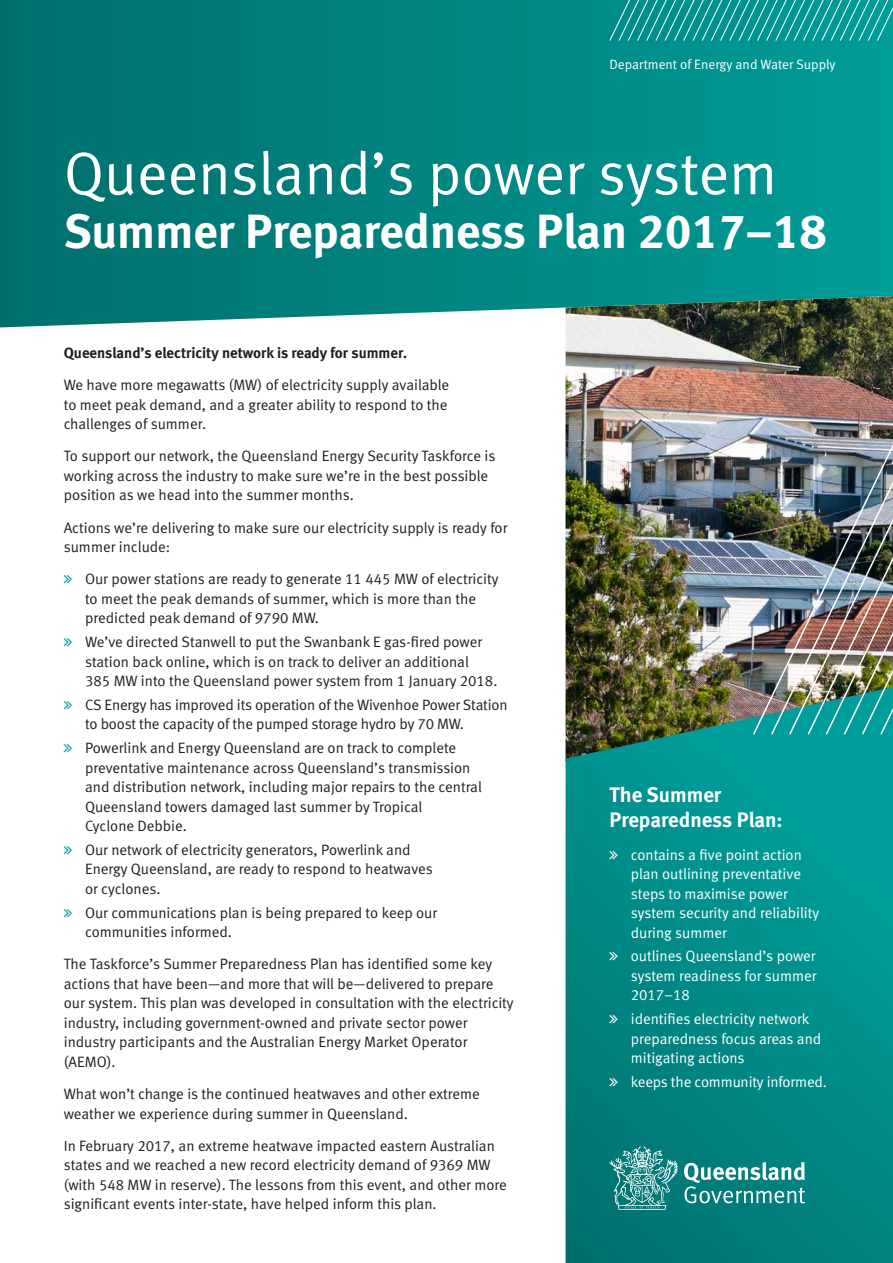
<style>
.page{position:relative;width:893px;height:1263px;background:#fff}
.page>*{position:absolute;margin:0;border:0;box-sizing:border-box;transform-origin:0 0}
.t1{font:60px "Meta Normal LF";color:#fff}
.t2{font:48px "Meta Bold LF";color:#fff}
.t3{font:21px/25.5px "Meta Bold LF";color:#fff}
.t4{font:15px/19.5px "Meta Normal LF";color:#231f20}
.t5{font:15px/19.5px "Meta Normal LF";color:#fff}
.t6{font:15px "Meta Bold LF";color:#231f20}
.t7{font:13.5px "Meta Normal LF";color:#fff}
</style>
<div class="page">
<img style="left:566px;top:327px;width:186px;height:360px">
<svg style="left:566px;top:687px;width:327px;height:576px;background:#058882"></svg>
<img style="left:752px;top:327px;width:141px;height:409px">
<svg style="left:684px;top:1162px;width:121px;height:41px"></svg>
<svg style="left:609px;top:1146px;width:69px;height:64px;background:#3f9997"></svg>
<svg style="left:0;top:0;width:893px;height:327px;background:#078480"></svg>
<svg style="left:609px;top:0;width:284px;height:42px;background:#1ca09c"></svg>
<svg style="left:610px;top:851px;width:8px;height:8px"></svg>
<svg style="left:610px;top:952px;width:8px;height:9px"></svg>
<svg style="left:610px;top:1015px;width:8px;height:8px"></svg>
<svg style="left:610px;top:1078px;width:8px;height:8px"></svg>
<p class="t7" style="left:609px;top:57px;width:228px">Department of Energy and Water Supply</p>
<h1 class="t1" style="left:64px;top:139px;width:715px">Queensland’s power system</h1>
<h2 class="t2" style="left:64px;top:203px;width:764px">Summer Preparedness Plan 2017–18</h2>
<p class="t6" style="left:64px;top:344px;width:345px">Queensland’s electricity network is ready for summer.</p>
<p class="t4" style="left:64px;top:375px;width:387px;text-align:justify">We have more megawatts (MW) of electricity supply available to meet peak demand, and a greater ability to respond to the challenges of summer.</p>
<p class="t4" style="left:64px;top:446px;width:433px">To support our network, the Queensland Energy Security Taskforce is working across the industry to make sure we’re in the best possible position as we head into the summer months.</p>
<p class="t4" style="left:64px;top:517px;width:445px">Actions we’re delivering to make sure our electricity supply is ready for summer include:</p>
<p class="t4" style="left:85px;top:569px;width:415px">Our power stations are ready to generate 11 445 MW of electricity to meet the peak demands of summer, which is more than the predicted peak demand of 9790 MW.</p>
<p class="t4" style="left:85px;top:632px;width:414px">We’ve directed Stanwell to put the Swanbank E gas-fired power station back online, which is on track to deliver an additional<br>385 MW into the Queensland power system from 1 January 2018.</p>
<p class="t4" style="left:85px;top:695px;width:424px">CS Energy has improved its operation of the Wivenhoe Power Station to boost the capacity of the pumped storage hydro by 70 MW.</p>
<p class="t4" style="left:85px;top:738px;width:398px">Powerlink and Energy Queensland are on track to complete preventative maintenance across Queensland’s transmission and distribution network, including major repairs to the central Queensland towers damaged last summer by Tropical<br>Cyclone Debbie.</p>
<p class="t4" style="left:85px;top:840px;width:349px">Our network of electricity generators, Powerlink and<br>Energy Queensland, are ready to respond to heatwaves or cyclones.</p>
<p class="t4" style="left:85px;top:902px;width:354px">Our communications plan is being prepared to keep our communities informed.</p>
<p class="t4" style="left:64px;top:954px;width:451px">The Taskforce’s Summer Preparedness Plan has identified some key actions that have been—and more that will be—delivered to prepare our system. This plan was developed in consultation with the electricity industry, including government-owned and private sector power industry participants and the Australian Energy Market Operator (AEMO).</p>
<p class="t4" style="left:64px;top:1084px;width:418px">What won’t change is the continued heatwaves and other extreme weather we experience during summer in Queensland.</p>
<p class="t4" style="left:64px;top:1136px;width:444px">In February 2017, an extreme heatwave impacted eastern Australian states and we reached a new record electricity demand of 9369 MW (with 548 MW in reserve). The lessons from this event, and other more significant events inter-state, have helped inform this plan.</p>
<h3 class="t3" style="left:609px;top:782px;width:175px">The Summer<br>Preparedness Plan:</h3>
<p class="t5" style="left:631px;top:844px;width:190px">contains a five point action plan outlining preventative steps to maximise power system security and reliability during summer</p>
<p class="t5" style="left:631px;top:946px;width:187px;text-align:justify">outlines Queensland’s power system readiness for summer 2017–18</p>
<p class="t5" style="left:631px;top:1009px;width:192px">identifies electricity network preparedness focus areas and mitigating actions</p>
<p class="t5" style="left:631px;top:1072px;width:198px">keeps the community informed.</p>
</div>
